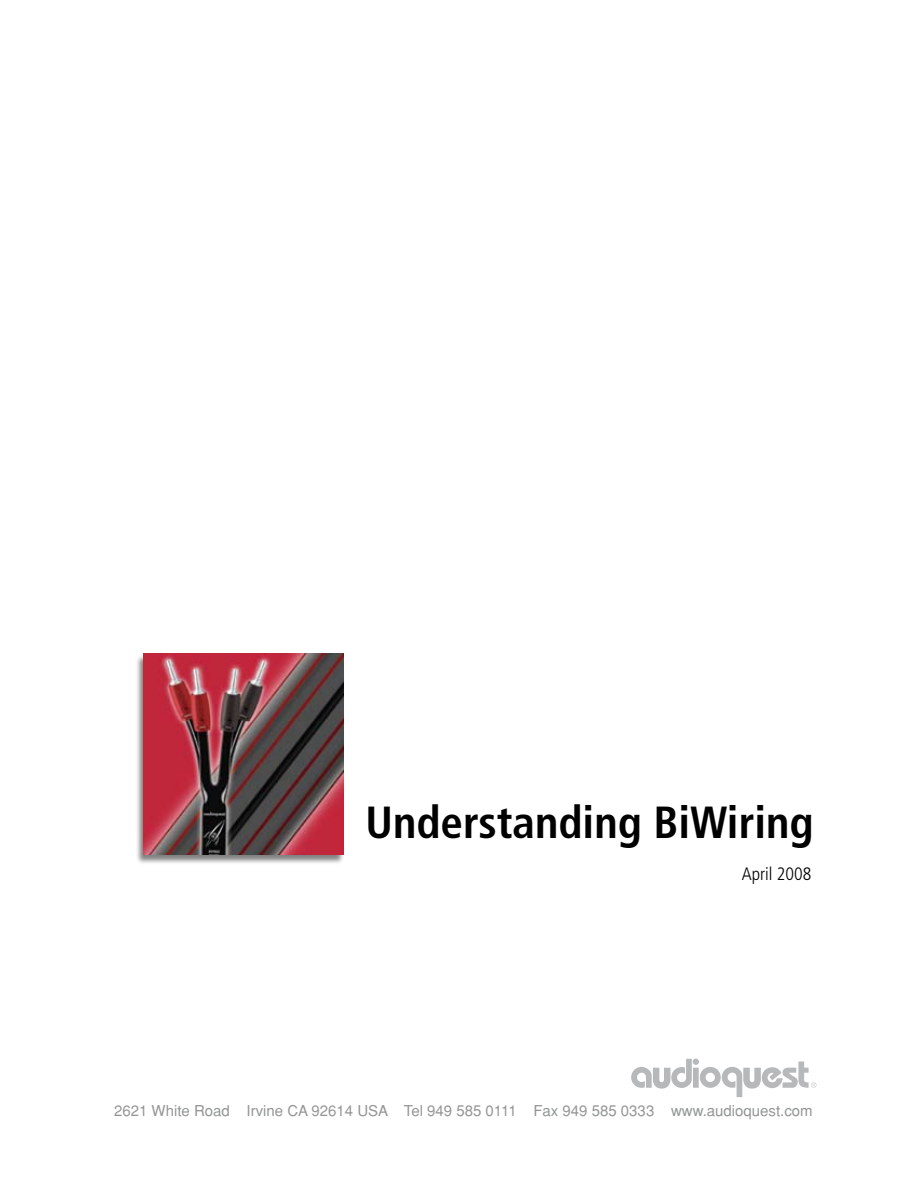
<style>
.page{position:relative;width:918px;height:1188px;background:#fff}
.page>*{position:absolute;margin:0;border:0;box-sizing:border-box;transform-origin:0 0}
.t1{font:700 condensed 45px "Frutiger";color:#000}
.t2{font:300 condensed 18px "Frutiger";color:#010101}
.t3{font:15px "Helvetica";color:#939595}
</style>
<div class="page">
<div style="left:134px;top:653px;width:212px;height:212px;background:#000;opacity:.5"></div>
<img style="left:143px;top:654px;width:200px;height:200px">
<svg style="left:631px;top:1059px;width:185px;height:38px"></svg>
<h1 class="t1" style="left:366px;top:795px;width:450px">Understanding BiWiring</h1>
<p class="t2" style="left:742px;top:863px;width:71px">April 2008</p>
<p class="t3" style="left:114px;top:1102px;width:700px">2621 White Road Irvine CA 92614 USA Tel 949 585 0111 Fax 949 585 0333 www.audioquest.com</p>
</div>
